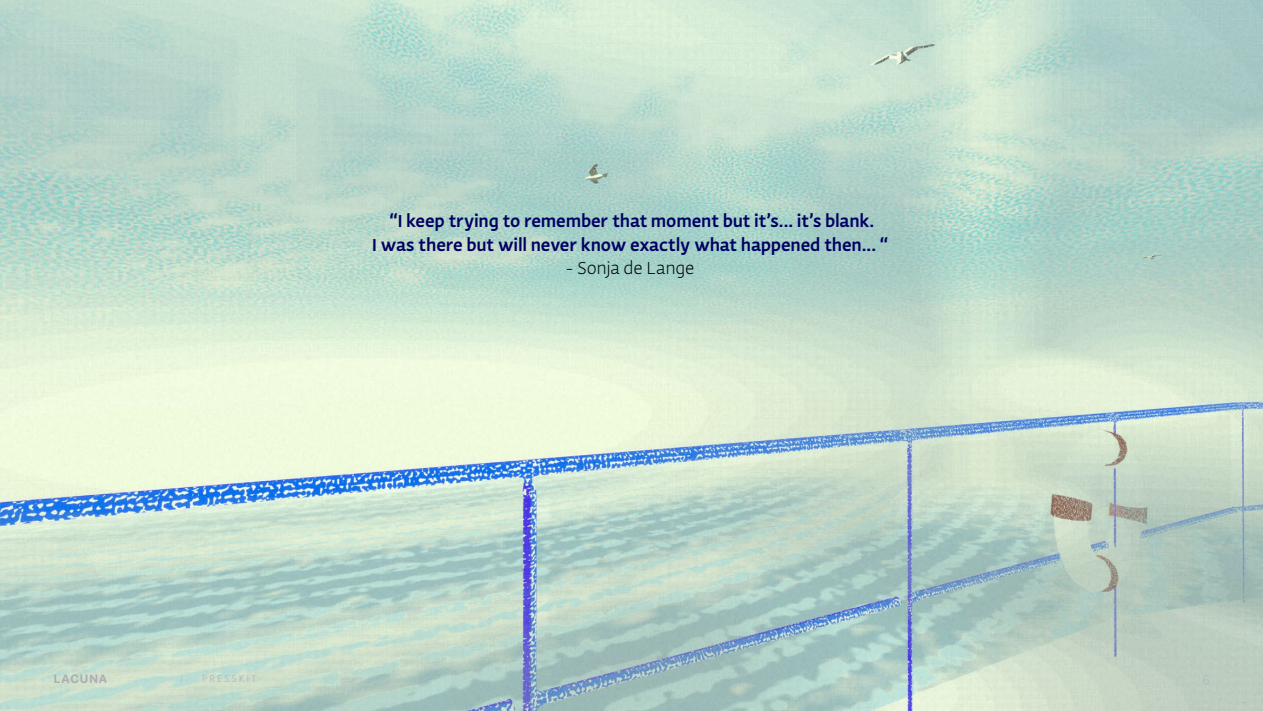
<style>
.page{position:relative;width:1263px;height:711px;background:#fff}
.page>*{position:absolute;margin:0;border:0;box-sizing:border-box;transform-origin:0 0}
.t1{font:600 18.9px "Actium";letter-spacing:-.01em;color:#000062}
.t2{font:300 18.9px "Actium";letter-spacing:-.02em;color:#000}
.t3{font:700 12px "SF Pro Rounded";letter-spacing:.075em;color:#acadb1}
.t4{font:10.5px "Proxima Nova Cond";letter-spacing:.22em;color:#babbbe}
</style>
<div class="page">
<img style="left:0;top:0;width:1263px;height:711px">
<p class="t1" style="left:389px;top:205px;width:486px">“I keep trying to remember that moment but it’s... it’s blank.</p>
<p class="t1" style="left:372px;top:229px;width:517px">I was there but will never know exactly what happened then... “</p>
<p class="t2" style="left:566px;top:254px;width:130px">- Sonja de Lange</p>
<p class="t3" style="left:54px;top:671px;width:55px">LACUNA</p>
<p class="t4" style="left:202px;top:673px;width:55px">PRESSKIT</p>
</div>
